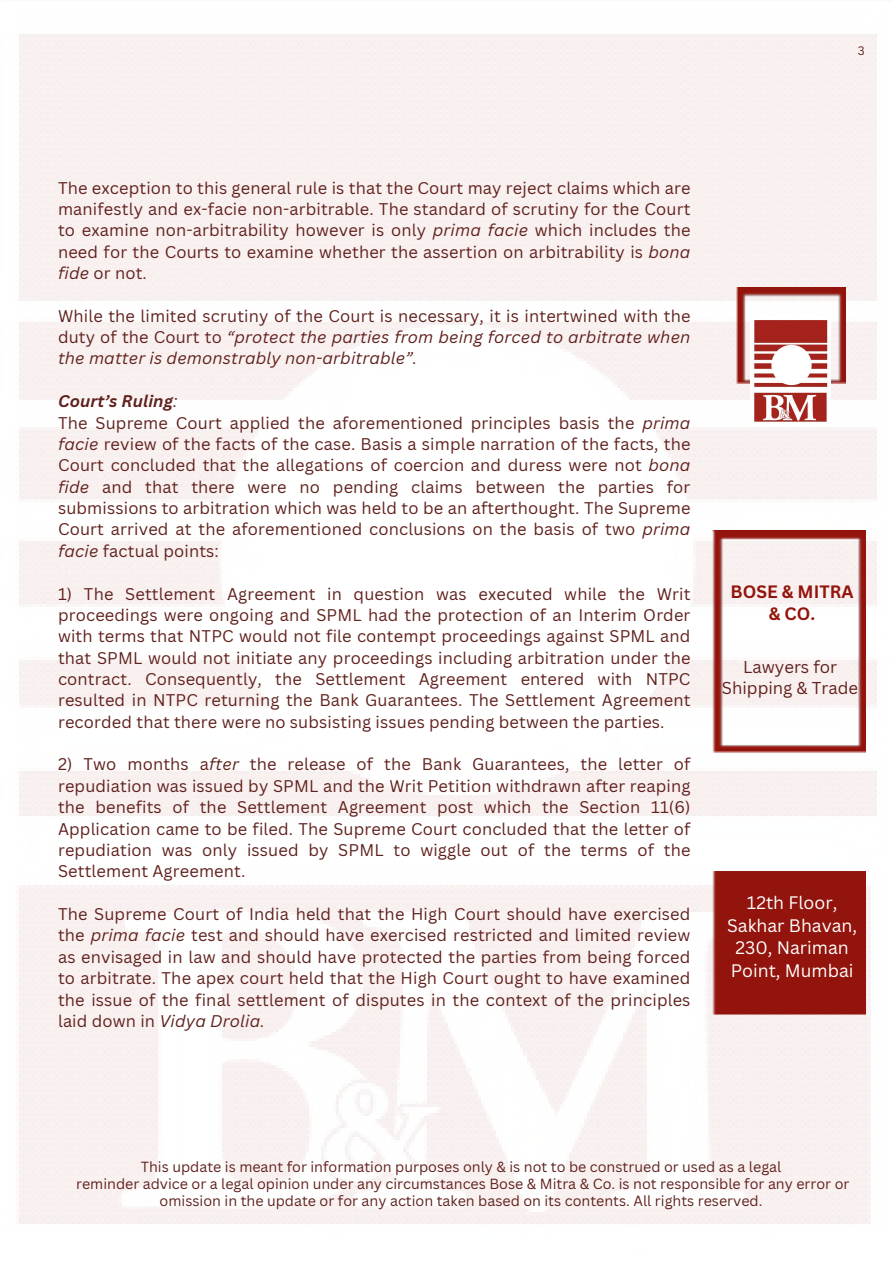
<style>
.page{position:relative;width:893px;height:1264px;background:#fff}
.page>*{position:absolute;margin:0;border:0;box-sizing:border-box;transform-origin:0 0}
.t1{font:17.55px/22.5px "Canva Sans";color:#fff;text-align:center}
.t2{font:700 17.4px/22.5px "Canva Sans";color:#93140c;text-align:center}
.t3{font:16.65px/21.3px "Canva Sans";color:#60211d;text-align:center}
.t4{font:16.5px/21.3px "Canva Sans";letter-spacing:.01em;color:#60211d;text-align:justify}
.t5{font:italic 16.5px/21.3px "Canva Sans";letter-spacing:.01em;color:#60211d;text-align:justify}
.t6{font:italic 700 16.5px "Canva Sans";letter-spacing:.01em;color:#60211d}
.t7{font:14.25px/16.8px "Canva Sans";color:#60211d;text-align:center}
.t8{font:12px "Canva Sans";color:#60211d}
.s1{font-style:italic}
.s2{font-style:normal}
.s3{font-weight:400}
</style>
<div class="page">
<img style="left:19px;top:34px;width:858px;height:1190px">
<div style="left:712px;top:871px;width:153px;height:144px;background:#93140c"></div>
<img style="left:736px;top:288px;width:109px;height:95px">
<img style="left:750px;top:316px;width:79px;height:110px">
<img style="left:712px;top:531px;width:153px;height:221px">
<p class="t8" style="left:857px;top:42px;width:8px">3</p>
<p class="t4" style="left:58px;top:176px;width:634px">The exception to this general rule is that the Court may reject claims which are manifestly and ex-facie non-arbitrable. The standard of scrutiny for the Court to examine non-arbitrability however is only <span class="s1">prima facie</span> which includes the need for the Courts to examine whether the assertion on arbitrability is <span class="s1">bona fide</span> or not.</p>
<p class="t5" style="left:58px;top:305px;width:634px"><span class="s2">While the limited scrutiny of the Court is necessary, it is intertwined with the duty of the Court to</span> “protect the parties from being forced to arbitrate when the matter is demonstrably non-arbitrable”.</p>
<p class="t6" style="left:58px;top:389px;width:121px">Court’s Ruling<span class="s3">:</span></p>
<p class="t4" style="left:58px;top:411px;width:634px">The Supreme Court applied the aforementioned principles basis the <span class="s1">prima facie</span> review of the facts of the case. Basis a simple narration of the facts, the Court concluded that the allegations of coercion and duress were not <span class="s1">bona fide</span> and that there were no pending claims between the parties for submissions to arbitration which was held to be an afterthought. The Supreme Court arrived at the aforementioned conclusions on the basis of two <span class="s1">prima facie</span> factual points:</p>
<p class="t4" style="left:58px;top:582px;width:634px">1) The Settlement Agreement in question was executed while the Writ proceedings were ongoing and SPML had the protection of an Interim Order with terms that NTPC would not file contempt proceedings against SPML and that SPML would not initiate any proceedings including arbitration under the contract. Consequently, the Settlement Agreement entered with NTPC resulted in NTPC returning the Bank Guarantees. The Settlement Agreement recorded that there were no subsisting issues pending between the parties.</p>
<p class="t4" style="left:58px;top:753px;width:634px">2) Two months a<span class="s1">fter</span> the release of the Bank Guarantees, the letter of repudiation was issued by SPML and the Writ Petition withdrawn after reaping the benefits of the Settlement Agreement post which the Section 11(6)<br>Application came to be filed. The Supreme Court concluded that the letter of repudiation was only issued by SPML to wiggle out of the terms of the Settlement Agreement.</p>
<p class="t4" style="left:58px;top:903px;width:634px">The Supreme Court of India held that the High Court should have exercised the <span class="s1">prima facie</span> test and should have exercised restricted and limited review as envisaged in law and should have protected the parties from being forced to arbitrate. The apex court held that the High Court ought to have examined the issue of the final settlement of disputes in the context of the principles laid down in <span class="s1">Vidya Drolia.</span></p>
<p class="t2" style="left:730px;top:579px;width:124px">BOSE &amp; MITRA &amp; CO.</p>
<p class="t3" style="left:721px;top:655px;width:138px">Lawyers for<br>Shipping &amp; Trade</p>
<p class="t1" style="left:727px;top:891px;width:131px">12th Floor,<br>Sakhar Bhavan,<br>230, Nariman<br>Point, Mumbai</p>
<p class="t7" style="left:141px;top:1157px;width:642px">This update is meant for information purposes only &amp; is not to be construed or used as a legal</p>
<p class="t7" style="left:76px;top:1174px;width:774px">reminder advice or a legal opinion under any circumstances Bose &amp; Mitra &amp; Co. is not responsible for any error or omission in the update or for any action taken based on its contents. All rights reserved.</p>
</div>
